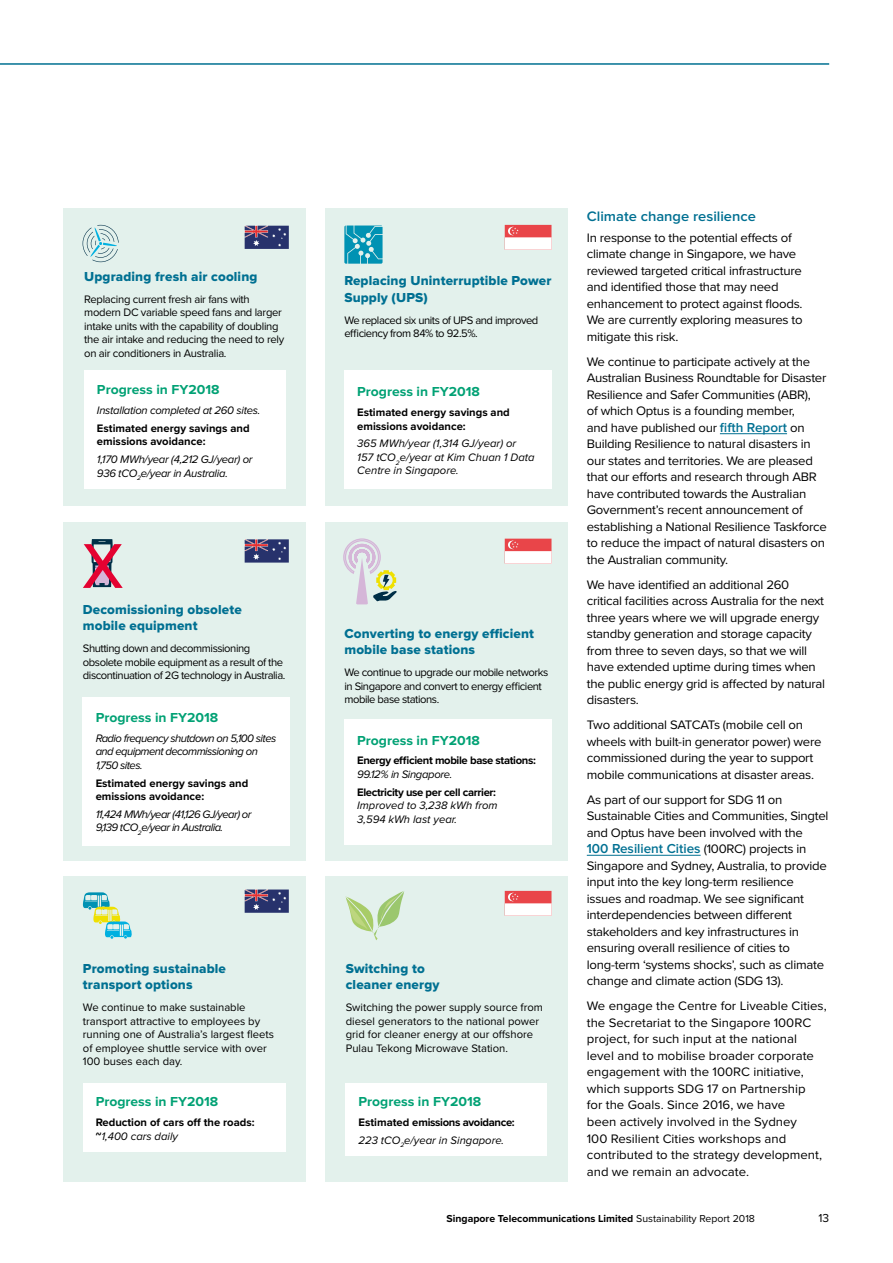
<style>
.page{position:relative;width:893px;height:1263px;background:#fff}
.page>*{position:absolute;margin:0;border:0;box-sizing:border-box;transform-origin:0 0}
.t1{font:600 14.25px "Proxima Nova";color:#007092}
.t2{font:13.5px/16.5px "Proxima Nova Extrabld";letter-spacing:.01em;color:#007092}
.t3{font:700 13.5px "Proxima Nova";color:#00a174}
.t4{font:600 13.5px "Proxima Nova";color:#007092}
.t5{font:12.75px/16.5px "Proxima Nova";letter-spacing:-.02em;color:#000}
.t6{font:12.75px/16.5px "Proxima Nova";color:#000}
.t7{font:12px "Proxima Nova";color:#000}
.t8{font:11.25px/13.5px "Proxima Nova";letter-spacing:-.025em;color:#000}
.t9{font:11.25px/13.5px "Proxima Nova";color:#000}
.t10{font:700 11.25px/13.5px "Proxima Nova";color:#000}
.t11{font:italic 11.25px/13.5px "Proxima Nova";letter-spacing:-.05em;color:#000}
.t12{font:700 11.25px/17.7px "Proxima Nova";letter-spacing:-.03em;color:#000}
.t13{font:italic 11.25px/13.5px "Proxima Nova";color:#000}
.t14{font:italic 11.25px/13.5px "Proxima Nova";letter-spacing:-.025em;color:#000}
.t15{font:700 10.5px "Proxima Nova";color:#000}
.s1{font-weight:400;font-style:italic}
.s2{font-weight:600;font-size:13.5px;color:#007092}
.s3{font-weight:400;font-size:12.75px;color:#000}
.s4{font-weight:400}
</style>
<div class="page">
<hr style="left:0;top:63px;width:829px;height:2px;background:#007092">
<hr style="left:720px;top:433px;width:67px;height:1px;background:#007092">
<hr style="left:587px;top:855px;width:114px;height:1px;background:#007092">
<div style="left:64px;top:208px;width:242px;height:297px;background:#e3f1ec"></div>
<div style="left:325px;top:876px;width:243px;height:306px;background:#e3f1ec"></div>
<div style="left:325px;top:208px;width:243px;height:297px;background:#e3f1ec"></div>
<div style="left:325px;top:522px;width:243px;height:338px;background:#e3f1ec"></div>
<div style="left:64px;top:522px;width:242px;height:338px;background:#e3f1ec"></div>
<div style="left:64px;top:876px;width:242px;height:306px;background:#e3f1ec"></div>
<div style="left:84px;top:370px;width:202px;height:119px;background:#fff"></div>
<div style="left:346px;top:1083px;width:201px;height:72px;background:#fff"></div>
<div style="left:344px;top:370px;width:207px;height:119px;background:#fff"></div>
<div style="left:344px;top:720px;width:207px;height:125px;background:#fff"></div>
<div style="left:83px;top:697px;width:207px;height:148px;background:#fff"></div>
<div style="left:83px;top:1083px;width:203px;height:68px;background:#fff"></div>
<svg style="left:83px;top:225px;width:36px;height:37px"></svg>
<svg style="left:344px;top:226px;width:39px;height:38px"></svg>
<svg style="left:83px;top:892px;width:49px;height:47px"></svg>
<svg style="left:346px;top:891px;width:58px;height:49px"></svg>
<svg style="left:343px;top:538px;width:54px;height:66px"></svg>
<svg style="left:83px;top:539px;width:40px;height:49px"></svg>
<svg style="left:505px;top:225px;width:46px;height:25px"></svg>
<svg style="left:505px;top:539px;width:46px;height:24px"></svg>
<svg style="left:505px;top:891px;width:46px;height:25px"></svg>
<svg style="left:244px;top:889px;width:45px;height:24px"></svg>
<svg style="left:244px;top:539px;width:45px;height:24px"></svg>
<svg style="left:244px;top:226px;width:45px;height:23px"></svg>
<p class="t2" style="left:84px;top:269px;width:175px">Upgrading fresh air cooling</p>
<p class="t8" style="left:84px;top:292px;width:202px">Replacing current fresh air fans with modern DC variable speed fans and larger intake units with the capability of doubling the air intake and reducing the need to rely on air conditioners in Australia.</p>
<p class="t3" style="left:97px;top:382px;width:124px">Progress in FY2018</p>
<p class="t14" style="left:97px;top:404px;width:165px">Installation completed at 260 sites.</p>
<p class="t10" style="left:97px;top:422px;width:154px">Estimated energy savings and emissions avoidance:</p>
<p class="t14" style="left:97px;top:453px;width:157px">1,170 MWh/year (4,212 GJ/year) or<br>936 tCO<sub>2</sub>e/year in Australia.</p>
<p class="t2" style="left:83px;top:602px;width:160px">Decomissioning obsolete mobile equipment</p>
<p class="t8" style="left:83px;top:642px;width:204px">Shutting down and decommissioning obsolete mobile equipment as a result of the discontinuation of 2G technology in Australia.</p>
<p class="t3" style="left:96px;top:709px;width:124px">Progress in FY2018</p>
<p class="t11" style="left:96px;top:732px;width:182px">Radio frequency shutdown on 5,100 sites and equipment decommissioning on<br>1,750 sites.</p>
<p class="t10" style="left:96px;top:776px;width:154px">Estimated energy savings and emissions avoidance:</p>
<p class="t11" style="left:96px;top:808px;width:157px">11,424 MWh/year (41,126 GJ/year) or<br>9,139 tCO<sub>2</sub>e/year in Australia.</p>
<p class="t2" style="left:83px;top:961px;width:145px">Promoting sustainable transport options</p>
<p class="t9" style="left:83px;top:1001px;width:193px">We continue to make sustainable transport attractive to employees by running one of Australia’s largest fleets of employee shuttle service with over 100 buses each day.</p>
<p class="t3" style="left:96px;top:1093px;width:124px">Progress in FY2018</p>
<p class="t10" style="left:96px;top:1116px;width:160px">Reduction of cars off the roads: ~<span class="s1">1,400 cars daily</span></p>
<p class="t2" style="left:344px;top:273px;width:208px">Replacing Uninterruptible Power<br>Supply (UPS)</p>
<p class="t8" style="left:344px;top:313px;width:195px">We replaced six units of UPS and improved efficiency from 84% to 92.5%.</p>
<p class="t3" style="left:357px;top:384px;width:124px">Progress in FY2018</p>
<p class="t10" style="left:357px;top:406px;width:154px">Estimated energy savings and emissions avoidance:</p>
<p class="t13" style="left:357px;top:437px;width:179px">365 MWh/year (1,314 GJ/year) or<br>157 tCO<sub>2</sub>e/year at Kim Chuan 1 Data<br>Centre in Singapore.</p>
<p class="t2" style="left:344px;top:626px;width:191px">Converting to energy efficient mobile base stations</p>
<p class="t8" style="left:344px;top:666px;width:205px">We continue to upgrade our mobile networks in Singapore and convert to energy efficient mobile base stations.</p>
<p class="t3" style="left:357px;top:732px;width:124px">Progress in FY2018</p>
<p class="t12" style="left:357px;top:752px;width:180px">Energy efficient mobile base stations:</p>
<p class="t14" style="left:357px;top:768px;width:97px">99.12% in Singapore.</p>
<p class="t12" style="left:357px;top:783px;width:140px">Electricity use per cell carrier:</p>
<p class="t13" style="left:357px;top:799px;width:142px">Improved to 3,238 kWh from<br>3,594 kWh last year.</p>
<p class="t2" style="left:346px;top:961px;width:95px">Switching to cleaner energy</p>
<p class="t9" style="left:346px;top:1001px;width:199px">Switching the power supply source from diesel generators to the national power grid for cleaner energy at our offshore Pulau Tekong Microwave Station.</p>
<p class="t3" style="left:358px;top:1093px;width:124px">Progress in FY2018</p>
<p class="t12" style="left:358px;top:1114px;width:158px">Estimated emissions avoidance:<br><span class="s1">223 tCO</span><sub>2</sub><span class="s1">e/year in Singapore.</span></p>
<p class="t1" style="left:587px;top:208px;width:171px">Climate change resilience</p>
<p class="t5" style="left:587px;top:230px;width:217px">In response to the potential effects of climate change in Singapore, we have reviewed targeted critical infrastructure and identified those that may need enhancement to protect against floods.<br>We are currently exploring measures to mitigate this risk.</p>
<p class="t5" style="left:587px;top:354px;width:242px">We continue to participate actively at the Australian Business Roundtable for Disaster Resilience and Safer Communities (ABR),<br>of which Optus is a founding member,<br>and have published our <span class="s2">fifth Report</span> on Building Resilience to natural disasters in our states and territories. We are pleased that our efforts and research through ABR have contributed towards the Australian Government’s recent announcement of establishing a National Resilience Taskforce to reduce the impact of natural disasters on the Australian community.</p>
<p class="t5" style="left:587px;top:577px;width:240px">We have identified an additional 260 critical facilities across Australia for the next three years where we will upgrade energy standby generation and storage capacity from three to seven days, so that we will have extended uptime during times when the public energy grid is affected by natural disasters.</p>
<p class="t5" style="left:587px;top:717px;width:236px">Two additional SATCATs (mobile cell on wheels with built-in generator power) were commissioned during the year to support mobile communications at disaster areas.</p>
<p class="t5" style="left:587px;top:792px;width:243px">As part of our support for SDG 11 on<br>Sustainable Cities and Communities, Singtel and Optus have been involved with the</p>
<p class="t4" style="left:587px;top:841px;width:221px">100 Resilient Cities <span class="s3">(100RC) projects in</span></p>
<p class="t5" style="left:587px;top:858px;width:242px">Singapore and Sydney, Australia, to provide input into the key long-term resilience issues and roadmap. We see significant interdependencies between different stakeholders and key infrastructures in ensuring overall resilience of cities to long-term ‘systems shocks’, such as climate change and climate action (SDG 13).</p>
<p class="t6" style="left:587px;top:998px;width:241px">We engage the Centre for Liveable Cities, the Secretariat to the Singapore 100RC project, for such input at the national level and to mobilise broader corporate engagement with the 100RC initiative, which supports SDG 17 on Partnership<br>for the Goals. Since 2016, we have<br>been actively involved in the Sydney<br>100 Resilient Cities workshops and contributed to the strategy development, and we remain an advocate.</p>
<p class="t15" style="left:446px;top:1212px;width:310px">Singapore Telecommunications Limited <span class="s4">Sustainability Report 2018</span></p>
<p class="t7" style="left:818px;top:1211px;width:12px">13</p>
</div>
